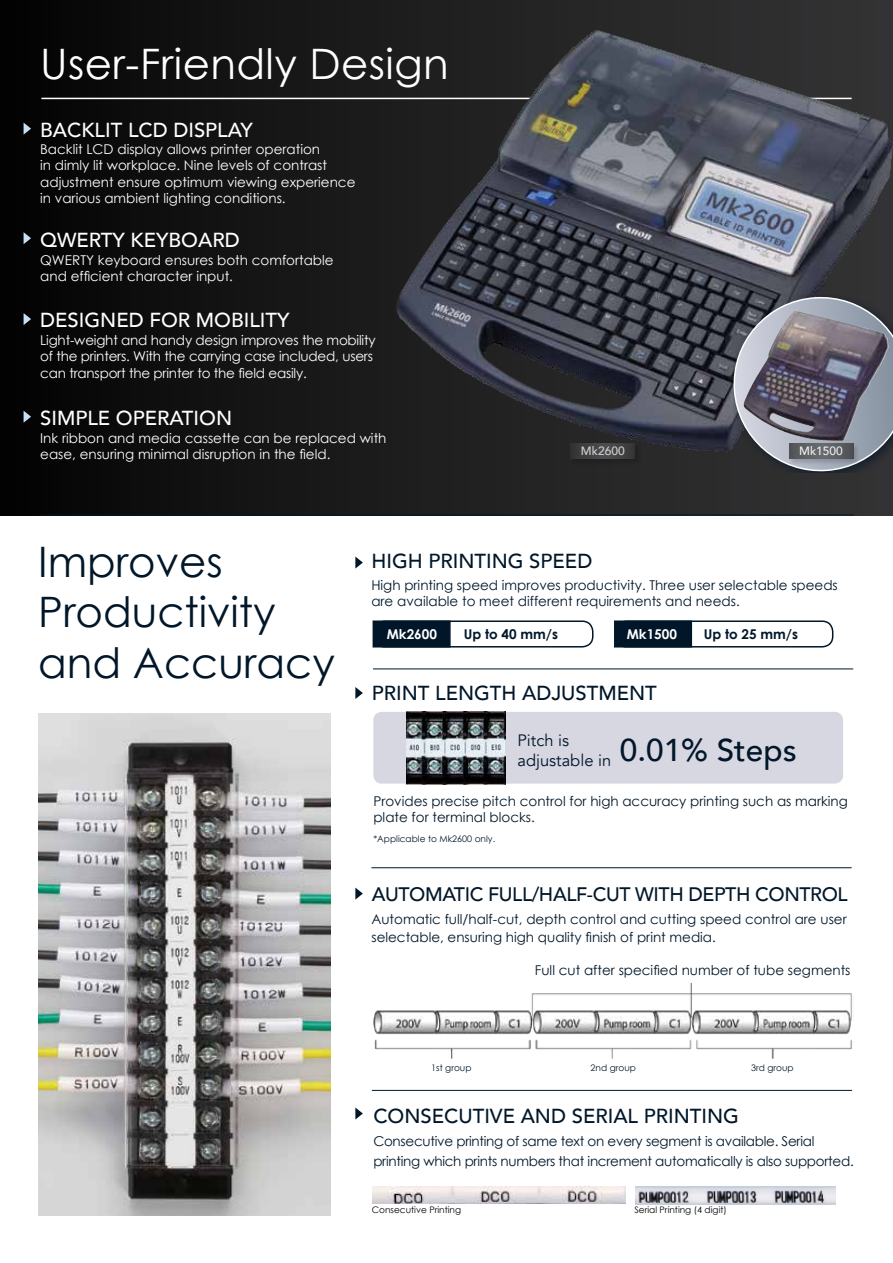
<style>
.page{position:relative;width:893px;height:1263px;background:#fff}
.page>*{position:absolute;margin:0;border:0;box-sizing:border-box;transform-origin:0 0}
.t1{font:42px/50.4px "Century Gothic";color:#011729}
.t2{font:42px "Century Gothic";letter-spacing:.01em;color:#fff}
.t3{font:500 31.5px "Avenir";color:#011729}
.t4{font:500 20.25px "Avenir";color:#011729}
.t5{font:500 20.25px "Avenir";color:#fff}
.t6{font:500 19.5px "Avenir";letter-spacing:-.02em;color:#011729}
.t7{font:16.5px/19.8px "Avenir";color:#011729}
.t8{font:13.5px/16.2px "Century Gothic";color:#fff}
.t9{font:13.5px/16.2px "Century Gothic";color:#011729}
.t10{font:13.5px/19.5px "Century Gothic";letter-spacing:-.02em;color:#011729}
.t11{font:700 13.5px "Century Gothic";color:#011729}
.t12{font:700 13.5px "Century Gothic";color:#fff}
.t13{font:500 12px "Avenir";color:#fff}
.t14{font:9px "Century Gothic";color:#011729}
.t15{font:9px "Century Gothic";color:#000}
</style>
<div class="page">
<div style="left:0;top:0;width:893px;height:515px;background:linear-gradient(to right,#060606,#363537)"></div>
<hr style="left:41px;top:98px;width:811px;height:1px;background:#fff">
<img style="left:371px;top:0;width:522px;height:460px">
<svg style="left:731px;top:295px;width:162px;height:179px;background:#73727d"></svg>
<div style="left:373px;top:620px;width:78px;height:27px;background:#011729;border:2px solid #011729"></div>
<div style="left:614px;top:620px;width:78px;height:27px;background:#011729"></div>
<div style="left:373px;top:620px;width:220px;height:27px;border:2px solid #011729;border-radius:10px"></div>
<div style="left:615px;top:620px;width:218px;height:27px;border:2px solid #011729;border-radius:10px"></div>
<hr style="left:373px;top:668px;width:480px;height:1px;background:#011729">
<hr style="left:371px;top:867px;width:481px;height:1px;background:#011729">
<hr style="left:39px;top:515px;width:815px;height:1px;background:#011729">
<hr style="left:372px;top:1090px;width:480px;height:1px;background:#011729">
<img style="left:373px;top:983px;width:479px;height:75px">
<div style="left:569px;top:442px;width:73px;height:24px;background:#232324"></div>
<svg style="left:571px;top:443px;width:64px;height:16px"></svg>
<div style="left:788px;top:442px;width:73px;height:24px;background:#000;opacity:.24"></div>
<svg style="left:789px;top:443px;width:64px;height:16px"></svg>
<div style="left:373px;top:712px;width:470px;height:72px;background:#d7d7e2;border-radius:9px"></div>
<img style="left:406px;top:712px;width:99px;height:73px">
<img style="left:373px;top:1187px;width:252px;height:16px">
<img style="left:635px;top:1187px;width:200px;height:17px">
<svg style="left:24px;top:123px;width:7px;height:12px"></svg>
<svg style="left:24px;top:232px;width:7px;height:12px"></svg>
<svg style="left:24px;top:313px;width:7px;height:12px"></svg>
<svg style="left:24px;top:411px;width:7px;height:12px"></svg>
<svg style="left:355px;top:556px;width:8px;height:13px"></svg>
<svg style="left:355px;top:687px;width:8px;height:12px"></svg>
<svg style="left:355px;top:887px;width:8px;height:12px"></svg>
<svg style="left:355px;top:1107px;width:8px;height:12px"></svg>
<img style="left:38px;top:714px;width:293px;height:501px">
<h1 class="t2" style="left:40px;top:38px;width:410px">User-Friendly Design</h1>
<h3 class="t5" style="left:40px;top:112px;width:214px">BACKLIT LCD DISPLAY</h3>
<p class="t8" style="left:40px;top:141px;width:317px">Backlit LCD display allows printer operation<br>in dimly lit workplace. Nine levels of contrast adjustment ensure optimum viewing experience in various ambient lighting conditions.</p>
<h3 class="t5" style="left:40px;top:222px;width:201px">QWERTY KEYBOARD</h3>
<p class="t8" style="left:40px;top:252px;width:295px">QWERTY keyboard ensures both comfortable and efficient character input.</p>
<h3 class="t5" style="left:40px;top:302px;width:251px">DESIGNED FOR MOBILITY</h3>
<p class="t8" style="left:40px;top:332px;width:337px">Light-weight and handy design improves the mobility of the printers. With the carrying case included, users can transport the printer to the field easily.</p>
<h3 class="t5" style="left:40px;top:400px;width:193px">SIMPLE OPERATION</h3>
<p class="t8" style="left:40px;top:429px;width:348px">Ink ribbon and media cassette can be replaced with ease, ensuring minimal disruption in the field.</p>
<p class="t13" style="left:581px;top:441px;width:45px">Mk2600</p>
<p class="t13" style="left:799px;top:441px;width:45px">Mk1500</p>
<h1 class="t1" style="left:38px;top:536px;width:298px">Improves<br>Productivity and Accuracy</h1>
<h3 class="t4" style="left:371px;top:544px;width:222px">HIGH PRINTING SPEED</h3>
<p class="t9" style="left:371px;top:577px;width:468px">High printing speed improves productivity. Three user selectable speeds are available to meet different requirements and needs.</p>
<p class="t12" style="left:387px;top:625px;width:52px">Mk2600</p>
<p class="t11" style="left:464px;top:625px;width:96px">Up to 40 mm/s</p>
<p class="t12" style="left:627px;top:625px;width:52px">Mk1500</p>
<p class="t11" style="left:704px;top:625px;width:96px">Up to 25 mm/s</p>
<h3 class="t4" style="left:372px;top:675px;width:287px">PRINT LENGTH ADJUSTMENT</h3>
<p class="t7" style="left:517px;top:731px;width:95px">Pitch is adjustable in</p>
<h2 class="t3" style="left:620px;top:723px;width:178px">0.01% Steps</h2>
<p class="t9" style="left:373px;top:793px;width:476px">Provides precise pitch control for high accuracy printing such as marking plate for terminal blocks.</p>
<p class="t14" style="left:373px;top:833px;width:123px">*Applicable to Mk2600 only.</p>
<h3 class="t6" style="left:372px;top:877px;width:477px">AUTOMATIC FULL/HALF-CUT WITH DEPTH CONTROL</h3>
<p class="t9" style="left:371px;top:910px;width:477px;line-height:18px">Automatic full/half-cut, depth control and cutting speed control are user selectable, ensuring high quality finish of print media.</p>
<p class="t9" style="left:535px;top:961px;width:317px">Full cut after specified number of tube segments</p>
<p class="t14" style="left:431px;top:1062px;width:42px">1st group</p>
<p class="t14" style="left:591px;top:1062px;width:47px">2nd group</p>
<p class="t14" style="left:751px;top:1062px;width:44px">3rd group</p>
<h3 class="t4" style="left:373px;top:1099px;width:367px">CONSECUTIVE AND SERIAL PRINTING</h3>
<p class="t10" style="left:373px;top:1131px;width:482px">Consecutive printing of same text on every segment is available. Serial printing which prints numbers that increment automatically is also supported.</p>
<p class="t15" style="left:372px;top:1204px;width:91px">Consecutive Printing</p>
<p class="t15" style="left:634px;top:1204px;width:94px">Serial Printing (4 digit)</p>
</div>
